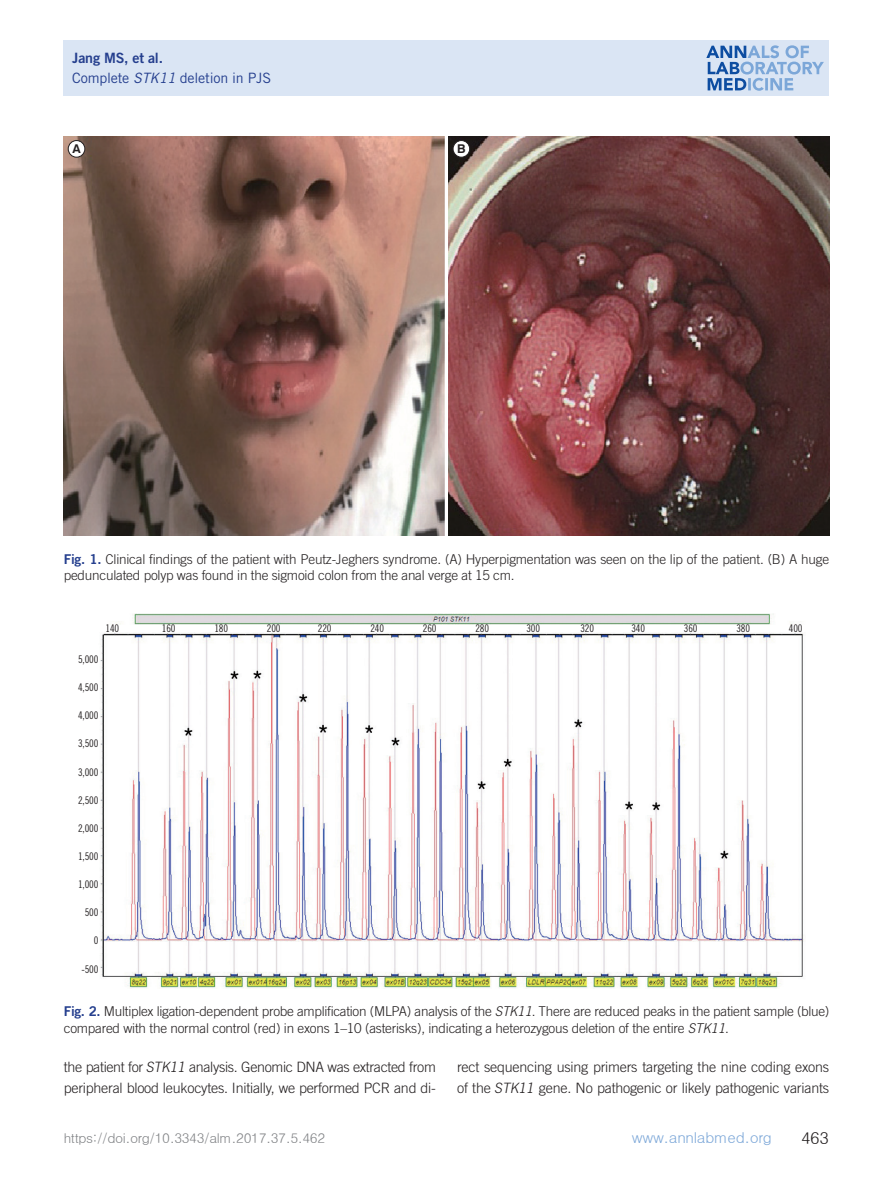
<style>
.page{position:relative;width:893px;height:1191px;background:#fff}
.page>*{position:absolute;margin:0;border:0;box-sizing:border-box;transform-origin:0 0}
.URL{font:16.5px "Dotum";color:#231f20}
.URL-2{font:15px "Dotum";letter-spacing:-.02em;color:#7ca7d8}
.본문{font:300 14.25px/21px "Trade Gothic LT Std";letter-spacing:-.015em;color:#231f20}
.하시라제목{font:14.25px "Trade Gothic LT Std";letter-spacing:-.015em;color:#253f8e}
.하시라이름{font:14.25px "Trade Gothic LT Std Bd 2";letter-spacing:-.015em;color:#253f8e}
.표제목_그림설명{font:300 13.5px/16.2px "Trade Gothic LT Std";letter-spacing:-.015em;color:#231f20}
.t1{font:13.5px "Dotum";letter-spacing:-.03em;color:#808285}
.t2{font:700 12.15px "Swiss 721 BT";color:#231f20}
.그림지문_8pt{font:10.5px "Trade Gothic LT Std Cn 18";letter-spacing:-.015em;color:#231f20}
.s1{font-style:italic}
.s2{font-family:"Trade Gothic LT Std Bd 2";font-weight:400;color:#253f8e}
</style>
<div class="page">
<div style="left:64px;top:40px;width:765px;height:56px;background:#dae5f4"></div>
<svg style="left:706px;top:45px;width:118px;height:46px"></svg>
<img style="left:449px;top:136px;width:380px;height:400px">
<img style="left:64px;top:136px;width:380px;height:400px">
<div style="left:68px;top:141px;width:17px;height:16px;background:#fff;border-radius:50%"></div>
<div style="left:68px;top:140px;width:17px;height:17px;border:1px solid #231f20;border-radius:50%"></div>
<div style="left:453px;top:141px;width:17px;height:16px;background:#fff;border-radius:50%"></div>
<div style="left:453px;top:140px;width:17px;height:17px;border:1px solid #231f20;border-radius:50%"></div>
<img style="left:100px;top:613px;width:704px;height:375px">
<p class="하시라이름" style="left:72px;top:49px;width:92px">Jang MS, et al.</p>
<p class="하시라제목" style="left:72px;top:69px;width:200px">Complete <span class="s1">STK11</span> deletion in PJS</p>
<p class="t2" style="left:72px;top:141px;width:10px">A</p>
<p class="t2" style="left:457px;top:141px;width:10px">B</p>
<p class="표제목_그림설명" style="left:64px;top:551px;width:767px"><span class="s2">Fig. 1.</span> Clinical findings of the patient with Peutz-Jeghers syndrome. (A) Hyperpigmentation was seen on the lip of the patient. (B) A huge pedunculated polyp was found in the sigmoid colon from the anal verge at 15 cm.</p>
<p class="그림지문_8pt" style="left:106px;top:622px;width:15px">140</p>
<p class="그림지문_8pt" style="left:162px;top:622px;width:15px">160</p>
<p class="그림지문_8pt" style="left:214px;top:622px;width:15px">180</p>
<p class="그림지문_8pt" style="left:267px;top:622px;width:15px">200</p>
<p class="그림지문_8pt" style="left:318px;top:622px;width:15px">220</p>
<p class="그림지문_8pt" style="left:370px;top:622px;width:15px">240</p>
<p class="그림지문_8pt" style="left:423px;top:622px;width:15px">260</p>
<p class="그림지문_8pt" style="left:475px;top:622px;width:15px">280</p>
<p class="그림지문_8pt" style="left:526px;top:622px;width:15px">300</p>
<p class="그림지문_8pt" style="left:580px;top:622px;width:15px">320</p>
<p class="그림지문_8pt" style="left:631px;top:622px;width:15px">340</p>
<p class="그림지문_8pt" style="left:684px;top:622px;width:15px">360</p>
<p class="그림지문_8pt" style="left:736px;top:622px;width:15px">380</p>
<p class="그림지문_8pt" style="left:789px;top:622px;width:15px">400</p>
<p class="그림지문_8pt" style="left:78px;top:653px;width:22px">5,000</p>
<p class="그림지문_8pt" style="left:78px;top:681px;width:22px">4,500</p>
<p class="그림지문_8pt" style="left:78px;top:709px;width:22px">4,000</p>
<p class="그림지문_8pt" style="left:78px;top:737px;width:22px">3,500</p>
<p class="그림지문_8pt" style="left:78px;top:765px;width:22px">3,000</p>
<p class="그림지문_8pt" style="left:78px;top:793px;width:22px">2,500</p>
<p class="그림지문_8pt" style="left:78px;top:822px;width:22px">2,000</p>
<p class="그림지문_8pt" style="left:78px;top:850px;width:22px">1,500</p>
<p class="그림지문_8pt" style="left:78px;top:878px;width:22px">1,000</p>
<p class="그림지문_8pt" style="left:85px;top:906px;width:15px">500</p>
<p class="그림지문_8pt" style="left:94px;top:934px;width:6px">0</p>
<p class="그림지문_8pt" style="left:81px;top:962px;width:19px">-500</p>
<p class="표제목_그림설명" style="left:64px;top:1003px;width:767px"><span class="s2">Fig. 2.</span> Multiplex ligation-dependent probe amplification (MLPA) analysis of the <span class="s1">STK11</span>. There are reduced peaks in the patient sample (blue) compared with the normal control (red) in exons 1–10 (asterisks), indicating a heterozygous deletion of the entire <span class="s1">STK11</span>.</p>
<p class="본문" style="left:64px;top:1056px;width:374px">the patient for <span class="s1">STK11</span> analysis. Genomic DNA was extracted from peripheral blood leukocytes. Initially, we performed PCR and di-</p>
<p class="본문" style="left:457px;top:1056px;width:374px">rect sequencing using primers targeting the nine coding exons of the <span class="s1">STK11</span> gene. No pathogenic or likely pathogenic variants</p>
<p class="t1" style="left:64px;top:1131px;width:263px">https://doi.org/10.3343/alm.2017.37.5.462</p>
<p class="URL-2" style="left:632px;top:1130px;width:142px">www.annlabmed.org</p>
<p class="URL" style="left:801px;top:1129px;width:30px">463</p>
</div>
